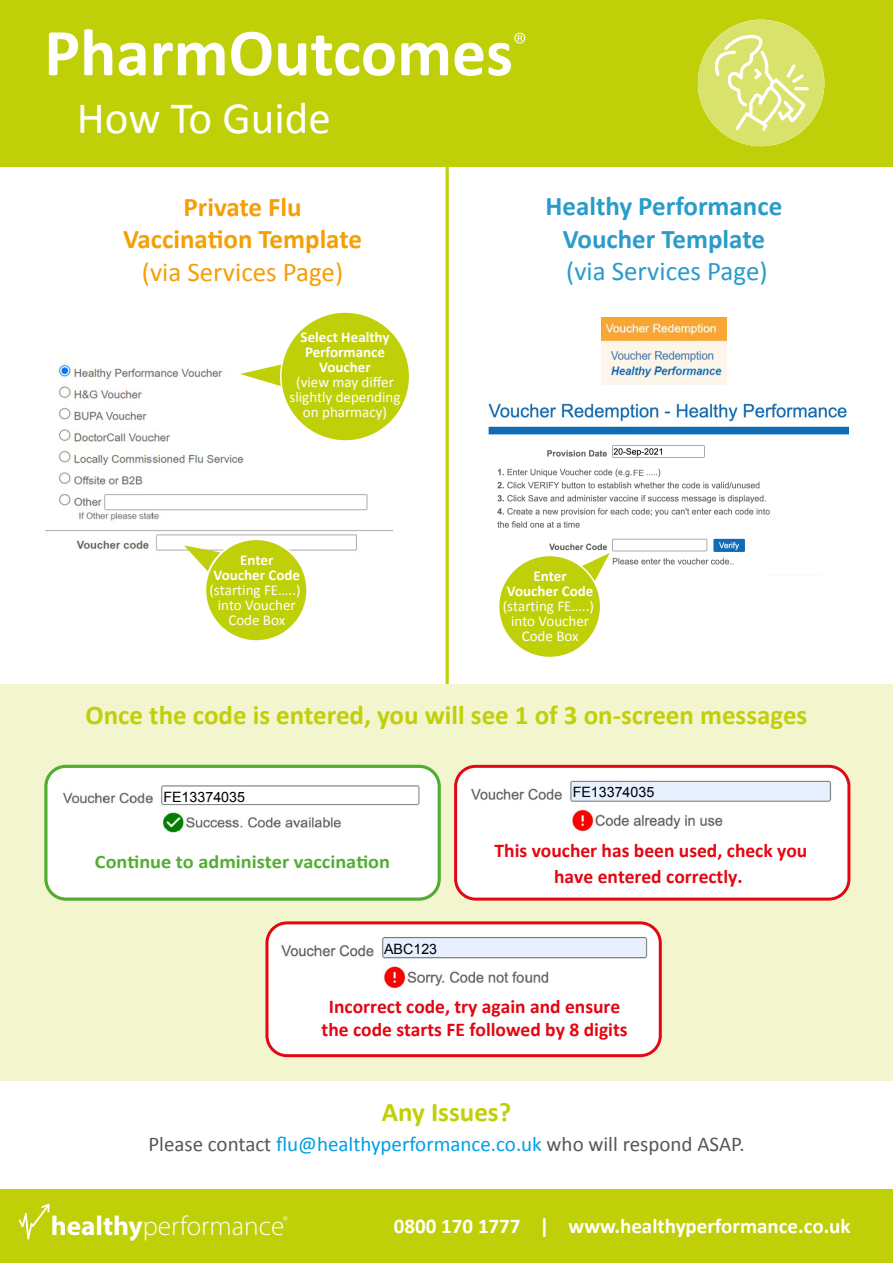
<style>
.page{position:relative;width:893px;height:1263px;background:#fff}
.page>*{position:absolute;margin:0;border:0;box-sizing:border-box;transform-origin:0 0}
.t1{font:700 67.5px "Calibri";color:#fff}
.t2{font:45px "Calibri";color:#fff}
.t3{font:300 27.3px "Myriad Pro";color:#fff}
.t4{font:700 27px "Calibri";color:#c0d008}
.t5{font:700 27px/32.4px "Calibri";color:#299ccb;text-align:center}
.t6{font:700 27px/32.4px "Calibri";color:#f59f06;text-align:center}
.t7{font:27px "Calibri";color:#299ccb}
.t8{font:27px "Calibri";color:#f59f06}
.t9{font:21px "Calibri";color:#575756}
.t10{font:700 21px "Calibri";color:#fff}
.t11{font:700 19.5px/23.4px "Calibri";color:#e30613;text-align:center}
.t12{font:700 19.05px "Calibri";color:#52ae32;scale:1.06 1}
.t13{font:15px/15px "Calibri";color:#fff;text-align:center}
.t14{font:700 15px/15px "Calibri";color:#fff;text-align:center}
.t15{font:14.25px "Arial";color:#000}
.t16{font:8.55px "Arial";color:#575756}
.s1{color:#009ee2}
.s2{font-weight:700}
</style>
<div class="page">
<img style="left:488px;top:401px;width:361px;height:175px">
<div style="left:0;top:1189px;width:893px;height:74px;background:#c0d008"></div>
<svg style="left:283px;top:1216px;width:4px;height:4px"></svg>
<svg style="left:19px;top:1204px;width:31px;height:35px"></svg>
<div style="left:0;top:684px;width:893px;height:397px;background:#f2f5ce"></div>
<img style="left:602px;top:317px;width:124px;height:67px">
<img style="left:46px;top:358px;width:346px;height:193px">
<div style="left:0;top:0;width:893px;height:167px;background:#c0d008"></div>
<svg style="left:514px;top:33px;width:11px;height:10px"></svg>
<div style="left:698px;top:20px;width:126px;height:126px;background:#d9e26a;border-radius:50%"></div>
<svg style="left:697px;top:34px;width:110px;height:113px"></svg>
<div style="left:267px;top:923px;width:393px;height:133px;background:#fff;border-radius:20px"></div>
<div style="left:265px;top:921px;width:397px;height:136px;border:3px solid #e30613;border-radius:20px"></div>
<img style="left:281px;top:937px;width:367px;height:52px">
<div style="left:456px;top:766px;width:393px;height:133px;background:#fff;border-radius:20px"></div>
<div style="left:454px;top:765px;width:396px;height:135px;border:3px solid #e30613;border-radius:20px"></div>
<img style="left:471px;top:780px;width:361px;height:52px">
<div style="left:573px;top:783px;width:84px;height:16px;background:#e7f0ff"></div>
<div style="left:46px;top:766px;width:393px;height:133px;background:#fff;border-radius:20px"></div>
<div style="left:44px;top:765px;width:397px;height:136px;border:3px solid #52ae32;border-radius:20px"></div>
<img style="left:62px;top:785px;width:358px;height:48px">
<div style="left:163px;top:787px;width:85px;height:17px;background:#fff"></div>
<div style="left:384px;top:939px;width:85px;height:16px;background:#e7f0ff"></div>
<img style="left:488px;top:441px;width:361px;height:133px">
<svg style="left:240px;top:364px;width:41px;height:22px"></svg>
<div style="left:281px;top:312px;width:129px;height:129px;background:#c0d008;border-radius:50%"></div>
<hr style="left:446px;top:167px;width:3px;height:517px;background:#c0d008">
<svg style="left:184px;top:545px;width:37px;height:26px"></svg>
<div style="left:205px;top:539px;width:102px;height:102px;background:#c0d008;border-radius:50%"></div>
<div style="left:204px;top:538px;width:104px;height:104px;border:2px solid #fff;border-radius:50%"></div>
<svg style="left:579px;top:553px;width:31px;height:28px"></svg>
<div style="left:499px;top:555px;width:102px;height:102px;background:#c0d008;border-radius:50%"></div>
<div style="left:498px;top:555px;width:103px;height:103px;border:2px solid #fff;border-radius:50%"></div>
<div style="left:633px;top:467px;width:13px;height:10px;background:#fff"></div>
<h1 class="t1" style="left:44px;top:5px;width:470px">PharmOutcomes</h1>
<h2 class="t2" style="left:77px;top:87px;width:256px">How To Guide</h2>
<h3 class="t6" style="left:123px;top:190px;width:240px">Private Flu<br>Vaccination Template</h3>
<h3 class="t8" style="left:142px;top:253px;width:203px">(via Services Page)</h3>
<p class="t14" style="left:301px;top:329px;width:90px">Select Healthy<br>Performance<br>Voucher</p>
<p class="t13" style="left:290px;top:374px;width:113px">(view may differ slightly depending on pharmacy)</p>
<h3 class="t5" style="left:545px;top:189px;width:238px">Healthy Performance<br>Voucher Template</h3>
<h3 class="t7" style="left:566px;top:253px;width:203px">(via Services Page)</h3>
<p class="t16" style="left:633px;top:467px;width:12px">FE</p>
<p class="t14" style="left:214px;top:552px;width:88px">Enter<br>Voucher Code</p>
<p class="t13" style="left:209px;top:582px;width:93px">(starting FE…..) into Voucher<br>Code Box</p>
<p class="t14" style="left:507px;top:568px;width:88px">Enter<br>Voucher Code</p>
<p class="t13" style="left:503px;top:598px;width:93px">(starting FE…..) into Voucher<br>Code Box</p>
<h3 class="t4" style="left:86px;top:695px;width:723px">Once the code is entered, you will see 1 of 3 on-screen messages</h3>
<p class="t15" style="left:163px;top:787px;width:83px">FE13374035</p>
<p class="t12" style="left:95px;top:848px;width:280px">Continue to administer vaccination</p>
<p class="t15" style="left:384px;top:939px;width:55px">ABC123</p>
<p class="t15" style="left:573px;top:783px;width:83px">FE13374035</p>
<p class="t11" style="left:495px;top:838px;width:314px;line-height:25.2px">This voucher has been used, check you have entered correctly.</p>
<p class="t11" style="left:322px;top:994px;width:307px">Incorrect code, try again and ensure the code starts FE followed by 8 digits</p>
<h3 class="t4" style="left:382px;top:1093px;width:131px">Any Issues?</h3>
<p class="t9" style="left:148px;top:1129px;width:598px">Please contact <span class="s1">flu@healthyperformance.co.uk</span> who will respond ASAP.</p>
<h3 class="t3" style="left:51px;top:1209px;width:235px"><span class="s2">healthy</span>performance</h3>
<p class="t10" style="left:394px;top:1211px;width:458px">0800 170 1777 | www.healthyperformance.co.uk</p>
</div>
